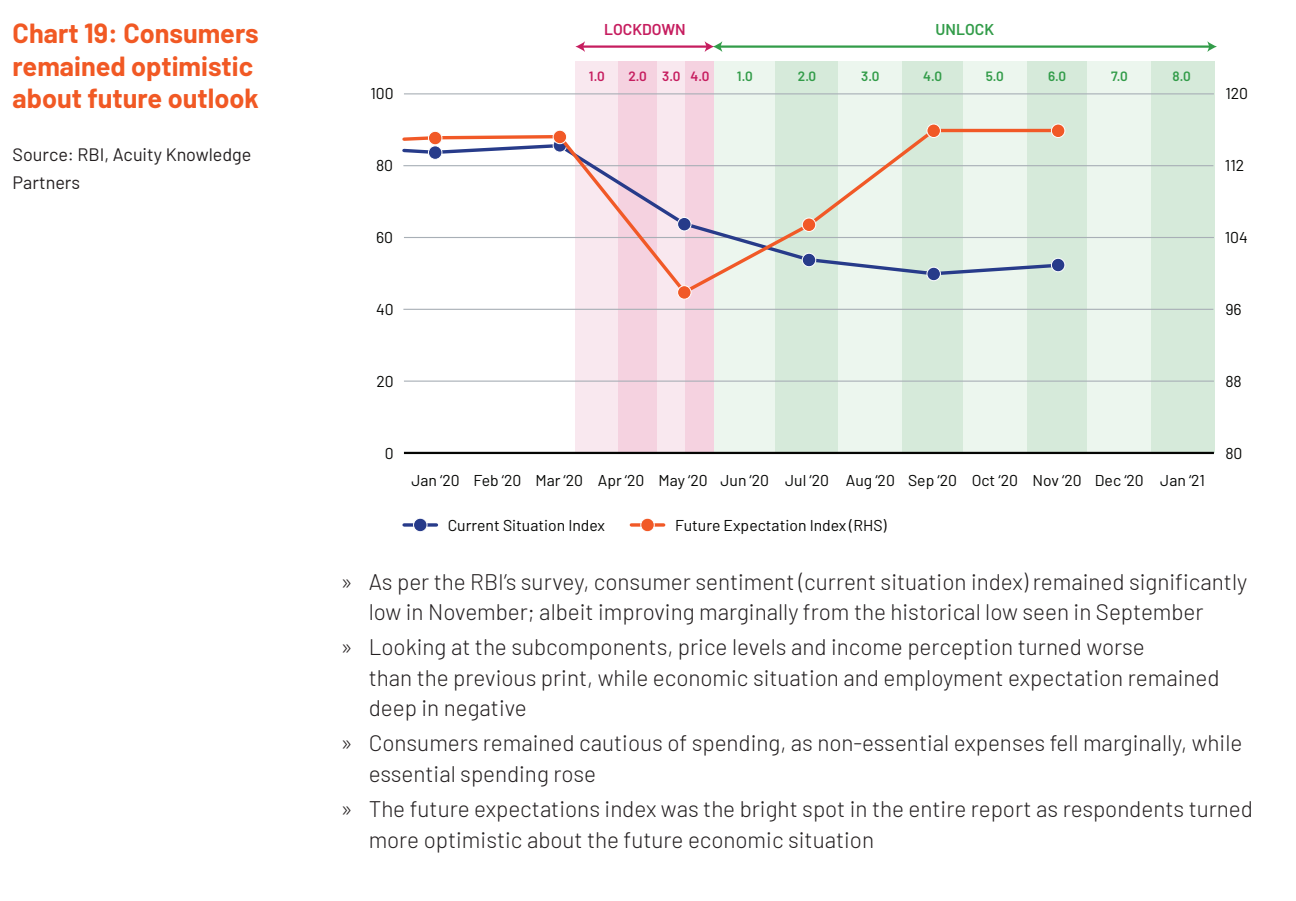
<style>
.page{position:relative;width:1296px;height:901px;background:#fff}
.page>*{position:absolute;margin:0;border:0;box-sizing:border-box;transform-origin:0 0}
.Chart-Title{font:700 27px/32.4px "Barlow";color:#f15924}
.t1{font:300 22.5px/30.4px "Barlow";color:#231f20}
.Source-or-Note{font:18px/28.1px "Barlow";color:#231f20}
.t2{font:15.75px "Barlow";color:#040503}
.t3{font:600 15.75px "Barlow";color:#c61d5f}
.t4{font:600 15.75px "Barlow";color:#329c49}
.t5{font:600 13.5px "Barlow";color:#329c49}
.t6{font:600 13.5px "Barlow";color:#c61d5f}
</style>
<div class="page">
<div style="left:575px;top:61px;width:43px;height:392px;background:#f9e8ef"></div>
<div style="left:618px;top:61px;width:39px;height:392px;background:#f5d2e0"></div>
<div style="left:657px;top:61px;width:29px;height:392px;background:#f9e8ef"></div>
<div style="left:686px;top:61px;width:28px;height:392px;background:#f5d2e0"></div>
<div style="left:714px;top:61px;width:61px;height:392px;background:#ecf6ee"></div>
<div style="left:775px;top:61px;width:64px;height:392px;background:#d6eada"></div>
<div style="left:839px;top:61px;width:63px;height:392px;background:#ecf6ee"></div>
<div style="left:902px;top:61px;width:61px;height:392px;background:#d6eada"></div>
<div style="left:1027px;top:61px;width:61px;height:392px;background:#d6eada"></div>
<div style="left:1151px;top:61px;width:63px;height:392px;background:#d6eada"></div>
<div style="left:963px;top:61px;width:64px;height:392px;background:#ecf6ee"></div>
<div style="left:1088px;top:61px;width:63px;height:392px;background:#ecf6ee"></div>
<hr style="left:582px;top:45px;width:125px;height:3px;background:#c61d5f">
<svg style="left:575px;top:41px;width:10px;height:11px"></svg>
<hr style="left:720px;top:45px;width:490px;height:3px;background:#329c49">
<svg style="left:705px;top:41px;width:17px;height:11px"></svg>
<svg style="left:1207px;top:41px;width:10px;height:11px"></svg>
<hr style="left:403px;top:309px;width:810px;height:1px;background:#a8afb6">
<hr style="left:404px;top:237px;width:810px;height:1px;background:#a8afb6">
<hr style="left:403px;top:165px;width:810px;height:1px;background:#a8afb6">
<hr style="left:404px;top:93px;width:810px;height:1px;background:#a8afb6">
<hr style="left:404px;top:380px;width:810px;height:1px;background:#a8afb6">
<hr style="left:404px;top:452px;width:810px;height:2px;background:#040503">
<hr style="left:404px;top:523px;width:32px;height:3px;background:#273b8a">
<div style="left:414px;top:518px;width:13px;height:13px;background:#273b8a;border-radius:50%"></div>
<div style="left:413px;top:518px;width:14px;height:14px;border:1px solid #fff;border-radius:50%"></div>
<hr style="left:631px;top:523px;width:33px;height:3px;background:#f15927">
<div style="left:641px;top:518px;width:13px;height:13px;background:#f15927;border-radius:50%"></div>
<div style="left:641px;top:518px;width:14px;height:14px;border:1px solid #fff;border-radius:50%"></div>
<div style="left:1051px;top:258px;width:14px;height:14px;border:1px solid #fff;border-radius:50%"></div>
<svg style="left:402px;top:127px;width:660px;height:169px"></svg>
<div style="left:428px;top:131px;width:14px;height:14px;background:#f15927;border-radius:50%"></div>
<div style="left:428px;top:131px;width:14px;height:14px;border:1px solid #fff;border-radius:50%"></div>
<div style="left:553px;top:130px;width:14px;height:14px;background:#f15927;border-radius:50%"></div>
<div style="left:553px;top:130px;width:14px;height:14px;border:1px solid #fff;border-radius:50%"></div>
<div style="left:678px;top:286px;width:13px;height:13px;background:#f15927;border-radius:50%"></div>
<div style="left:677px;top:285px;width:14px;height:14px;border:1px solid #fff;border-radius:50%"></div>
<div style="left:802px;top:218px;width:14px;height:13px;background:#f15927;border-radius:50%"></div>
<div style="left:802px;top:218px;width:14px;height:14px;border:1px solid #fff;border-radius:50%"></div>
<div style="left:927px;top:124px;width:13px;height:13px;background:#f15927;border-radius:50%"></div>
<div style="left:927px;top:124px;width:14px;height:14px;border:1px solid #fff;border-radius:50%"></div>
<div style="left:1051px;top:124px;width:14px;height:13px;background:#f15927;border-radius:50%"></div>
<div style="left:1051px;top:124px;width:14px;height:14px;border:1px solid #fff;border-radius:50%"></div>
<p class="Chart-Title" style="left:13px;top:15px;width:248px">Chart 19: Consumers remained optimistic about future outlook</p>
<p class="Source-or-Note" style="left:13px;top:138px;width:240px">Source: RBI, Acuity Knowledge<br>Partners</p>
<p class="t3" style="left:604px;top:18px;width:83px">LOCKDOWN</p>
<p class="t4" style="left:936px;top:18px;width:60px">UNLOCK</p>
<p class="t2" style="left:370px;top:82px;width:25px">100</p>
<p class="t2" style="left:376px;top:154px;width:19px">80</p>
<p class="t6" style="left:589px;top:66px;width:17px">1.0</p>
<p class="t6" style="left:628px;top:66px;width:82px">2.0 3.0 4.0</p>
<p class="t5" style="left:737px;top:66px;width:17px">1.0</p>
<p class="t5" style="left:798px;top:66px;width:20px">2.0</p>
<p class="t5" style="left:861px;top:66px;width:20px">3.0</p>
<p class="t5" style="left:923px;top:66px;width:20px">4.0</p>
<p class="t5" style="left:986px;top:66px;width:20px">5.0</p>
<p class="t5" style="left:1048px;top:66px;width:20px">6.0</p>
<p class="t5" style="left:1111px;top:66px;width:18px">7.0</p>
<p class="t5" style="left:1173px;top:66px;width:20px">8.0</p>
<p class="t2" style="left:1225px;top:82px;width:24px">120</p>
<p class="t2" style="left:1225px;top:154px;width:21px">112</p>
<p class="t2" style="left:376px;top:226px;width:19px">60</p>
<p class="t2" style="left:1225px;top:226px;width:25px">104</p>
<p class="t2" style="left:376px;top:298px;width:19px">40</p>
<p class="t2" style="left:1225px;top:298px;width:18px">96</p>
<p class="t2" style="left:376px;top:370px;width:19px">20</p>
<p class="t2" style="left:1225px;top:370px;width:18px">88</p>
<p class="t2" style="left:385px;top:442px;width:10px">0</p>
<p class="t2" style="left:411px;top:469px;width:50px">Jan ‘20</p>
<p class="t2" style="left:473px;top:469px;width:733px">Feb ‘20 Mar ‘20 Apr ‘20 May ‘20 Jun ‘20 Jul ‘20 Aug ‘20 Sep ‘20 Oct ‘20 Nov ‘20 Dec ‘20 Jan ‘21</p>
<p class="t2" style="left:448px;top:513px;width:159px">Current Situation Index</p>
<p class="t2" style="left:675px;top:513px;width:213px">Future Expectation Index (RHS)</p>
<p class="t2" style="left:1225px;top:442px;width:19px">80</p>
<p class="t1" style="left:369px;top:565px;width:880px;text-indent:-28px">» As per the RBI’s survey, consumer sentiment (current situation index) remained significantly low in November; albeit improving marginally from the historical low seen in September</p>
<p class="t1" style="left:369px;top:630px;width:852px;text-indent:-28px">» Looking at the subcomponents, price levels and income perception turned worse<br>than the previous print, while economic situation and employment expectation remained deep in negative</p>
<p class="t1" style="left:369px;top:726px;width:875px;text-indent:-28px">» Consumers remained cautious of spending, as non-essential expenses fell marginally, while essential spending rose</p>
<p class="t1" style="left:369px;top:792px;width:886px;text-indent:-28px">» The future expectations index was the bright spot in the entire report as respondents turned more optimistic about the future economic situation</p>
</div>
